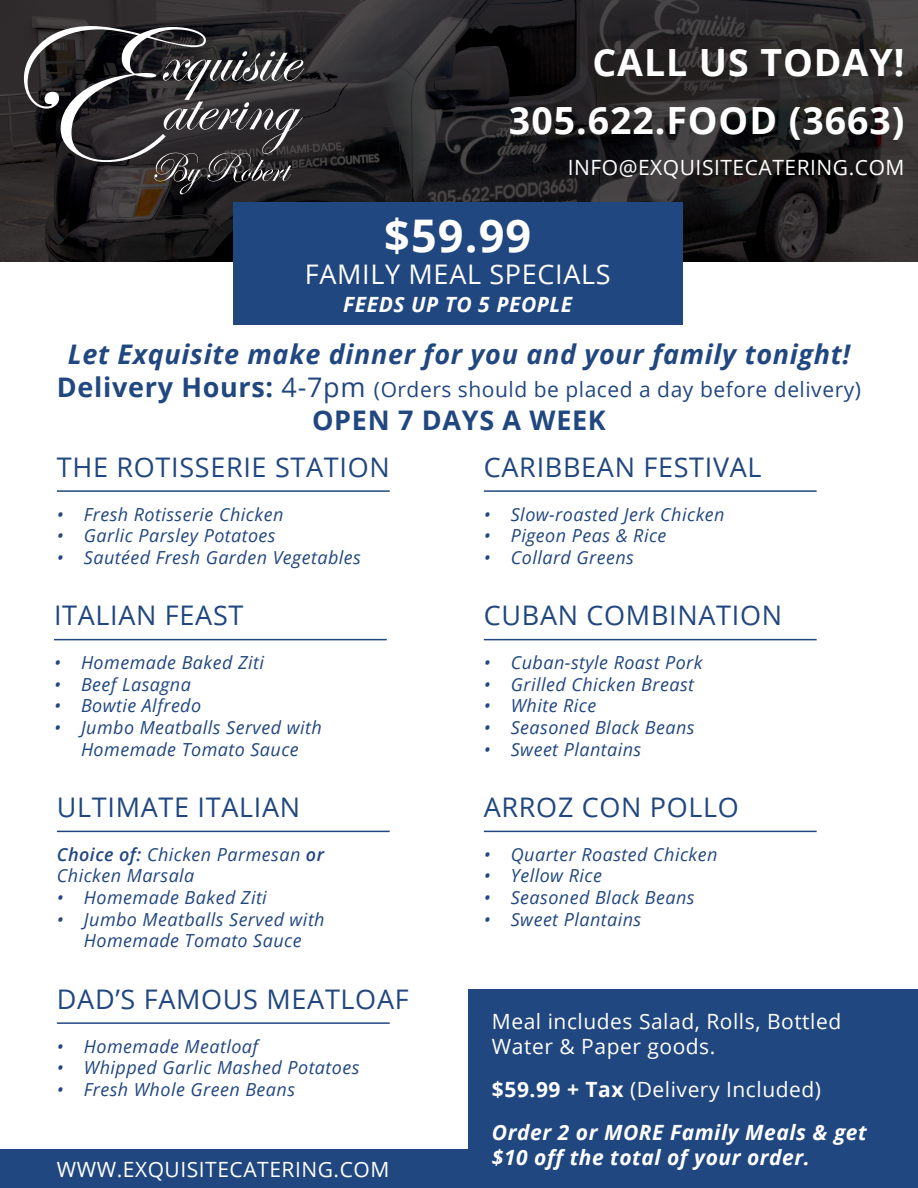
<style>
.page{position:relative;width:918px;height:1188px;background:#fff}
.page>*{position:absolute;margin:0;border:0;box-sizing:border-box;transform-origin:0 0}
.t1{font:700 45px "Open Sans";color:#fff}
.t2{font:700 37.5px "Open Sans";letter-spacing:.025em;color:#fff}
.t3{font:27px "Open Sans";letter-spacing:.025em;color:#214780}
.t4{font:italic 700 27px "Open Sans";letter-spacing:.025em;color:#214780}
.t5{font:27px "Open Sans";letter-spacing:.025em;color:#fff}
.t6{font:700 27px "Open Sans";letter-spacing:.025em;color:#214780}
.t7{font:21px/25.2px "Open Sans";letter-spacing:.025em;color:#fff}
.t8{font:italic 700 21px/25.2px "Open Sans";letter-spacing:.025em;color:#fff}
.t9{font:21px "Open Sans";letter-spacing:.025em;color:#214780}
.t10{font:italic 18px/21.6px "Open Sans";letter-spacing:.025em;color:#214780;text-align:center}
.s1{font-weight:700;font-size:27px}
.s2{font-size:27px}
.s3{font-weight:600}
.s4{font-weight:700}
</style>
<div class="page">
<svg style="left:0;top:0;width:918px;height:261px;background:#262425"></svg>
<div style="left:468px;top:990px;width:450px;height:198px;background:#214780"></div>
<div style="left:233px;top:202px;width:450px;height:122px;background:#214780"></div>
<hr style="left:57px;top:490px;width:333px;height:2px;background:#214780">
<hr style="left:484px;top:490px;width:333px;height:2px;background:#214780">
<hr style="left:57px;top:1022px;width:333px;height:2px;background:#214780">
<hr style="left:484px;top:831px;width:333px;height:1px;background:#214780">
<hr style="left:57px;top:831px;width:333px;height:1px;background:#214780">
<hr style="left:54px;top:639px;width:333px;height:1px;background:#214780">
<hr style="left:484px;top:639px;width:333px;height:1px;background:#214780">
<svg style="left:24px;top:26px;width:280px;height:168px;background:#403d3f"></svg>
<div style="left:0;top:1150px;width:473px;height:38px;background:#214780"></div>
<p class="t2" style="left:592px;top:36px;width:314px">CALL US TODAY!</p>
<p class="t2" style="left:509px;top:94px;width:397px">305.622.FOOD (3663)</p>
<p class="t7" style="left:568px;top:154px;width:338px">INFO@EXQUISITECATERING.COM</p>
<p class="t1" style="left:384px;top:204px;width:148px">$59.99</p>
<p class="t5" style="left:305px;top:256px;width:308px">FAMILY MEAL SPECIALS</p>
<p class="t8" style="left:343px;top:291px;width:231px">FEEDS UP TO 5 PEOPLE</p>
<p class="t4" style="left:68px;top:335px;width:784px">Let Exquisite make dinner for you and your family tonight!</p>
<p class="t9" style="left:57px;top:375px;width:806px"><span class="s1">Delivery Hours:</span> <span class="s2">4-7pm</span> (Orders should be placed a day before delivery)</p>
<p class="t6" style="left:312px;top:401px;width:295px">OPEN 7 DAYS A WEEK</p>
<p class="t3" style="left:57px;top:449px;width:334px">THE ROTISSERIE STATION</p>
<p class="t10" style="left:57px;top:503px;width:228px">• Fresh Rotisserie Chicken</p>
<p class="t10" style="left:57px;top:524px;width:220px">• Garlic Parsley Potatoes</p>
<p class="t10" style="left:57px;top:546px;width:305px">• Sautéed Fresh Garden Vegetables</p>
<p class="t3" style="left:54px;top:597px;width:191px">ITALIAN FEAST</p>
<p class="t10" style="left:54px;top:651px;width:211px">• Homemade Baked Ziti</p>
<p class="t10" style="left:54px;top:673px;width:138px">• Beef Lasagna</p>
<p class="t10" style="left:54px;top:695px;width:149px">• Bowtie Alfredo</p>
<p class="t10" style="left:54px;top:716px;width:269px">• Jumbo Meatballs Served with<br>Homemade Tomato Sauce</p>
<p class="t3" style="left:57px;top:789px;width:245px">ULTIMATE ITALIAN</p>
<p class="t10" style="left:57px;top:843px;width:269px;text-align:left"><span class="s3">Choice of:</span> Chicken Parmesan <span class="s3">or<br></span>Chicken Marsala</p>
<p class="t10" style="left:57px;top:886px;width:211px">• Homemade Baked Ziti</p>
<p class="t10" style="left:57px;top:908px;width:269px">• Jumbo Meatballs Served with<br>Homemade Tomato Sauce</p>
<p class="t3" style="left:57px;top:981px;width:353px">DAD’S FAMOUS MEATLOAF</p>
<p class="t10" style="left:57px;top:1035px;width:203px">• Homemade Meatloaf</p>
<p class="t10" style="left:57px;top:1056px;width:304px">• Whipped Garlic Mashed Potatoes</p>
<p class="t10" style="left:57px;top:1078px;width:240px">• Fresh Whole Green Beans</p>
<p class="t7" style="left:57px;top:1156px;width:334px">WWW.EXQUISITECATERING.COM</p>
<p class="t3" style="left:484px;top:449px;width:279px">CARIBBEAN FESTIVAL</p>
<p class="t10" style="left:484px;top:503px;width:242px">• Slow-roasted Jerk Chicken</p>
<p class="t10" style="left:484px;top:524px;width:184px">• Pigeon Peas &amp; Rice</p>
<p class="t10" style="left:484px;top:546px;width:152px">• Collard Greens</p>
<p class="t3" style="left:484px;top:597px;width:300px">CUBAN COMBINATION</p>
<p class="t10" style="left:484px;top:651px;width:220px">• Cuban-style Roast Pork</p>
<p class="t10" style="left:484px;top:673px;width:212px">• Grilled Chicken Breast</p>
<p class="t10" style="left:484px;top:695px;width:114px">• White Rice</p>
<p class="t10" style="left:484px;top:716px;width:212px">• Seasoned Black Beans</p>
<p class="t10" style="left:484px;top:738px;width:159px">• Sweet Plantains</p>
<p class="t3" style="left:484px;top:789px;width:257px">ARROZ CON POLLO</p>
<p class="t10" style="left:484px;top:843px;width:235px">• Quarter Roasted Chicken</p>
<p class="t10" style="left:484px;top:865px;width:120px">• Yellow Rice</p>
<p class="t10" style="left:484px;top:886px;width:212px">• Seasoned Black Beans</p>
<p class="t10" style="left:484px;top:908px;width:159px">• Sweet Plantains</p>
<p class="t7" style="left:492px;top:1008px;width:351px">Meal includes Salad, Rolls, Bottled<br>Water &amp; Paper goods.</p>
<p class="t7" style="left:492px;top:1076px;width:331px"><span class="s4">$59.99 + Tax</span> (Delivery Included)</p>
<p class="t8" style="left:492px;top:1119px;width:376px">Order 2 or MORE Family Meals &amp; get $10 off the total of your order.</p>
</div>
